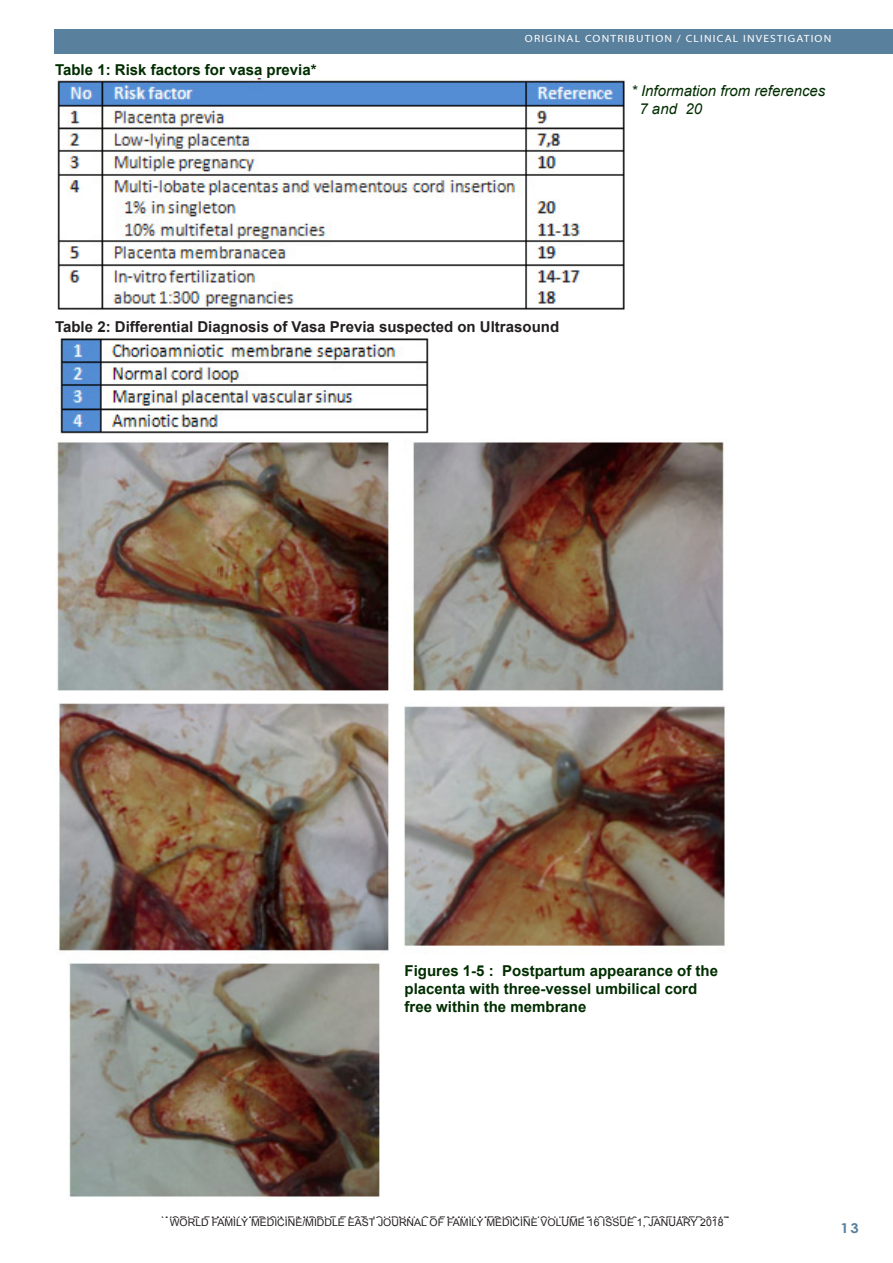
<style>
.page{position:relative;width:893px;height:1263px;background:#fff}
.page>*{position:absolute;margin:0;border:0;box-sizing:border-box;transform-origin:0 0}
.Footnote_Text{font:700 15px/18px "Arial";color:#002d00}
.Footnote_Text-2{font:700 15px "Arial";color:#231f20}
.Footnote_Text-3{font:italic 15px/18px "Arial";color:#002d00}
.t1{font:700 13.5px "Century Gothic";color:#59809c;scale:1.1 1}
.Footnote_Text-4{font:10.5px "Arial";color:#231f20}
.t2{font:10.5px "Myriad";letter-spacing:.1em;color:#231f20;scale:1.1 1}
.t3{font:10.5px "Myriad";letter-spacing:.1em;color:#fff;scale:1.1 1}
.s1{font-family:"Century Gothic";font-weight:700}
</style>
<div class="page">
<div style="left:54px;top:30px;width:839px;height:24px;background:#59809c"></div>
<img style="left:57px;top:78px;width:568px;height:232px">
<img style="left:55px;top:336px;width:374px;height:98px">
<img style="left:57px;top:442px;width:668px;height:755px">
<p class="Footnote_Text" style="left:55px;top:62px;width:263px">Table 1: Risk factors for vasa previa*</p>
<p class="t3" style="left:525px;top:34px;width:280px">ORIGINAL CONTRIBUTION / CLINICAL INVESTIGATION</p>
<p class="Footnote_Text-3" style="left:639px;top:82px;width:187px;text-indent:-8px">* Information from references<br>7 and 20</p>
<p class="Footnote_Text-2" style="left:55px;top:317px;width:506px">Table 2: Differential Diagnosis of Vasa Previa suspected on Ultrasound</p>
<p class="Footnote_Text" style="left:405px;top:962px;width:315px">Figures 1-5 : Postpartum appearance of the placenta with three-vessel umbilical cord free within the membrane</p>
<p class="Footnote_Text-4" style="left:162px;top:1214px;width:569px">WORLD FAMILY MEDICINE/MIDDLE EAST JOURNAL OF FAMILY MEDICINE VOLUME 15 ISSUE10, DECEMBER 2017</p>
<p class="Footnote_Text-4" style="left:170px;top:1215px;width:555px">WORLD FAMILY MEDICINE/MIDDLE EAST JOURNAL OF FAMILY MEDICINE VOLUME 16 ISSUE 1, JANUARY 2018</p>
<p class="t2" style="left:248px;top:1223px;width:364px">MIDDLE EAST JOURNAL OF FAMILY MEDICINE <span class="s1">•</span> VOLUME 7, ISSUE 10</p>
<p class="t1" style="left:840px;top:1218px;width:18px">13</p>
</div>
